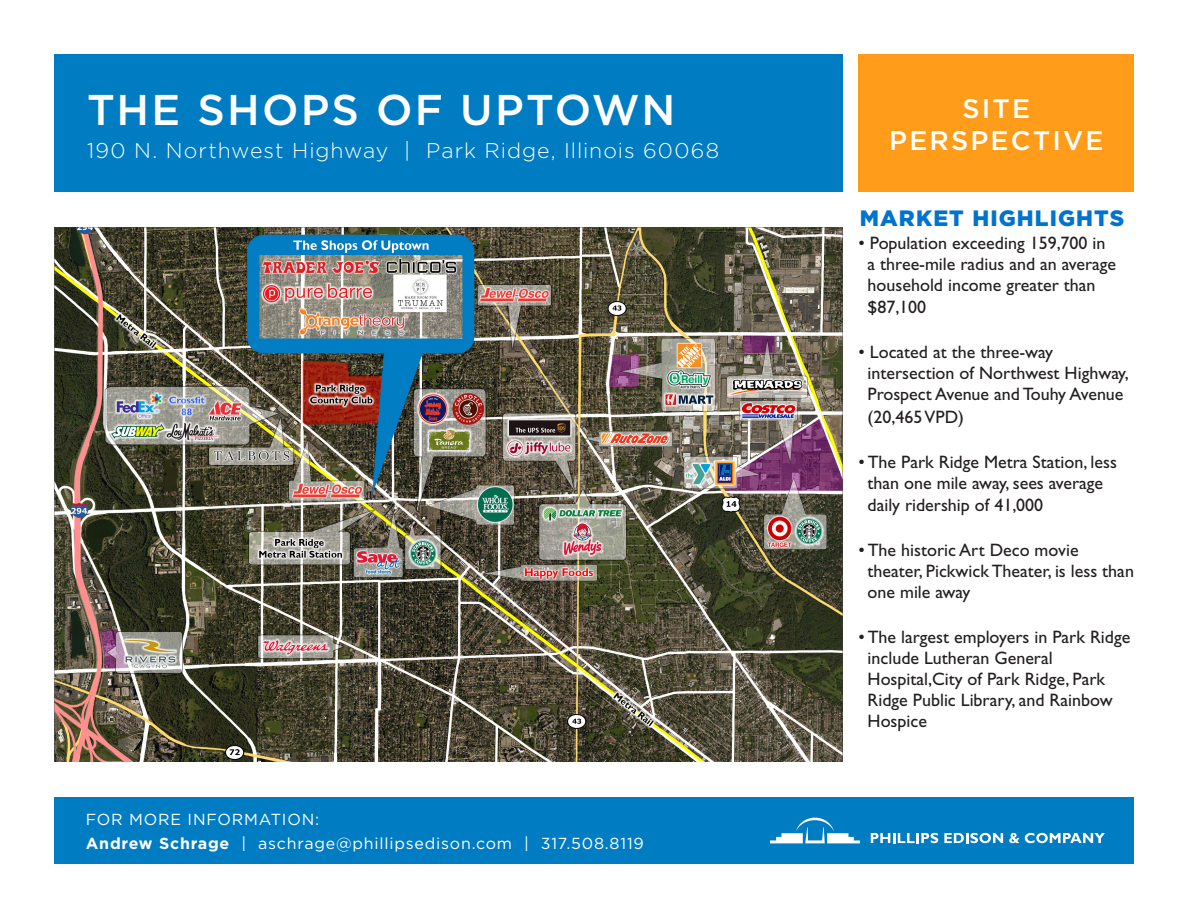
<style>
.page{position:relative;width:1188px;height:918px;background:#fff}
.page>*{position:absolute;margin:0;border:0;box-sizing:border-box;transform-origin:0 0}
.t1{font:500 43.05px "Gotham";letter-spacing:.05em;color:#fff}
.t2{font:500 26.85px "Gotham";letter-spacing:.08em;color:#fff}
.t3{font:900 22.2px "Gotham";letter-spacing:.05em;color:#0073ce}
.t4{font:300 21.3px "Gotham";letter-spacing:.045em;color:#fff}
.t5{font:18px/21.5px "Gill Sans Std";color:#231f20}
.t6{font:15.9px "Gotham";letter-spacing:.05em;color:#fff}
.s1{font-weight:700}
</style>
<div class="page">
<div style="left:859px;top:54px;width:275px;height:137px;background:#ff9d1b"></div>
<img style="left:54px;top:227px;width:789px;height:534px">
<div style="left:54px;top:54px;width:789px;height:137px;background:#007cc2"></div>
<div style="left:55px;top:797px;width:1079px;height:67px;background:#007cc2"></div>
<svg style="left:770px;top:818px;width:90px;height:25px"></svg>
<svg style="left:871px;top:833px;width:67px;height:10px"></svg>
<svg style="left:944px;top:833px;width:59px;height:10px"></svg>
<svg style="left:1009px;top:833px;width:10px;height:10px"></svg>
<svg style="left:1025px;top:833px;width:80px;height:10px"></svg>
<p class="t1" style="left:87px;top:85px;width:590px">THE SHOPS OF UPTOWN</p>
<p class="t4" style="left:87px;top:139px;width:634px">190 N. Northwest Highway | Park Ridge, Illinois 60068</p>
<p class="t6" style="left:86px;top:811px;width:235px">FOR MORE INFORMATION:</p>
<p class="t6" style="left:86px;top:835px;width:559px"><span class="s1">Andrew Schrage</span> | aschrage@phillipsedison.com | 317.508.8119</p>
<p class="t2" style="left:962px;top:93px;width:69px">SITE</p>
<p class="t2" style="left:889px;top:125px;width:216px">PERSPECTIVE</p>
<p class="t3" style="left:860px;top:205px;width:266px">MARKET HIGHLIGHTS</p>
<p class="t5" style="left:868px;top:232px;width:250px;text-indent:-9px">• Population exceeding 159,700 in a three-mile radius and an average household income greater than $87,100</p>
<p class="t5" style="left:868px;top:341px;width:263px;text-indent:-9px">• Located at the three-way intersection of Northwest Highway,<br>Prospect Avenue and Touhy Avenue (20,465 VPD)</p>
<p class="t5" style="left:868px;top:451px;width:251px;text-indent:-9px">• The Park Ridge Metra Station, less than one mile away, sees average daily ridership of 41,000</p>
<p class="t5" style="left:868px;top:540px;width:268px;line-height:21px;text-indent:-9px">• The historic Art Deco movie theater, Pickwick Theater, is less than one mile away</p>
<p class="t5" style="left:868px;top:627px;width:264px;line-height:21px;text-indent:-9px">• The largest employers in Park Ridge include Lutheran General<br>Hospital,City of Park Ridge, Park<br>Ridge Public Library, and Rainbow<br>Hospice</p>
</div>
